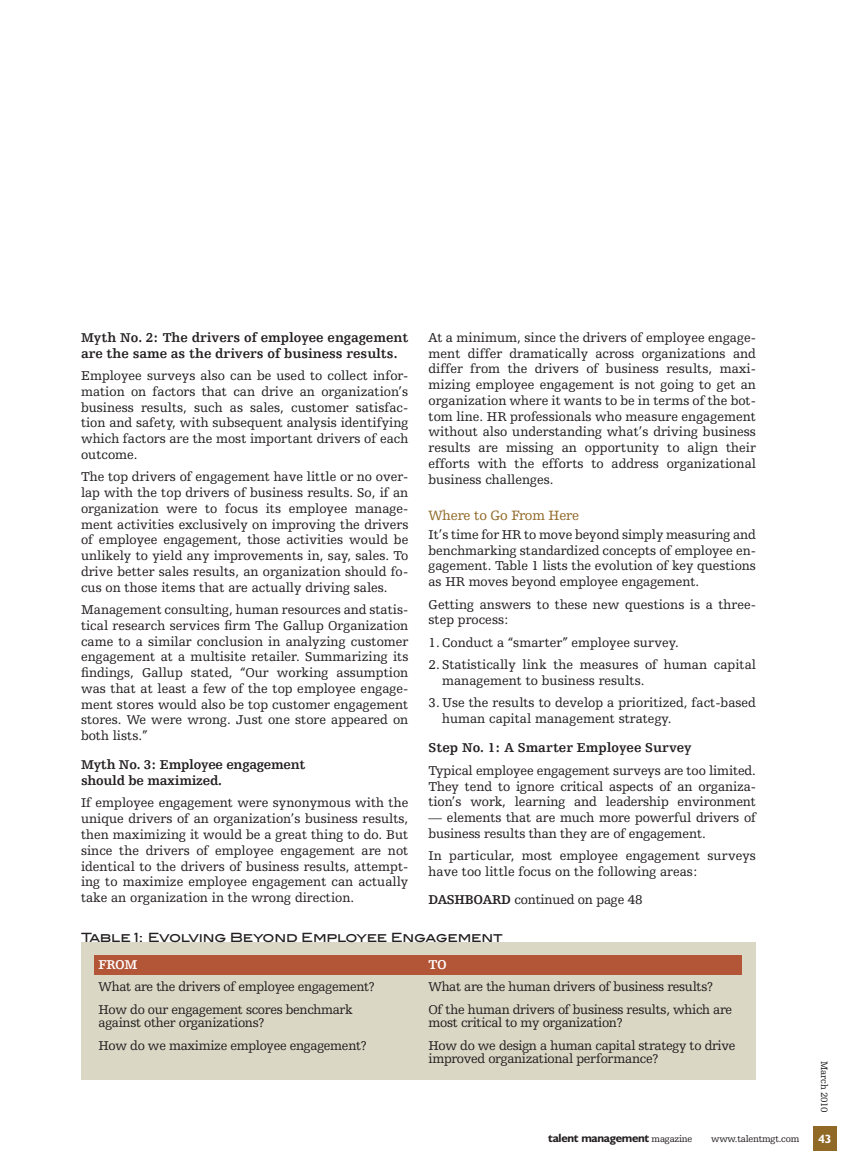
<style>
.page{position:relative;width:864px;height:1175px;background:#fff}
.page>*{position:absolute;margin:0;border:0;box-sizing:border-box;transform-origin:0 0}
.Subhead_-_Within_Cop{font:14.25px "Humanist Slabserif 712 BT";letter-spacing:-.015em;color:#916927}
.Copy{font:13.5px/15.8px "Humanist Slabserif 712 BT";color:#231f20;text-align:justify}
.Copy-2{font:13.5px/13.5px "Humanist Slabserif 712 BT";letter-spacing:-.025em;color:#231f20}
.Copy-3{font:700 13.5px/15.8px "Humanist Slabserif 712 BT";color:#231f20}
.t1{font:700 13.5px "Humanist Slabserif 712 BT";letter-spacing:-.025em;color:#fff}
.t2{font:500 12.75px "Blair ITC";letter-spacing:-.015em;color:#231f20}
.t3{font:700 12px "Humanist 521 BT";letter-spacing:-.025em;color:#231f20}
.t4{font:700 12px "Humanist 521 BT";color:#fff}
.t5{font:9.75px "Humanist Slabserif 712 BT";letter-spacing:-.025em;color:#231f20}
.s1{font-weight:700}
.s2{font-family:"Humanist Slabserif 712 BT";font-weight:400;font-size:9.75px}
</style>
<div class="page">
<div style="left:813px;top:1126px;width:24px;height:24px;background:#916927"></div>
<div style="left:81px;top:941px;width:675px;height:138px;background:#dad8c5"></div>
<div style="left:94px;top:955px;width:648px;height:19px;background:#b35537"></div>
<p class="Copy-3" style="left:81px;top:329px;width:329px">Myth No. 2: The drivers of employee engagement are the same as the drivers of business results.</p>
<p class="Copy" style="left:81px;top:367px;width:329px">Employee surveys also can be used to collect infor&shy;mation on factors that can drive an organization’s business results, such as sales, customer satisfac&shy;tion and safety, with subsequent analysis identifying which factors are the most important drivers of each outcome.</p>
<p class="Copy" style="left:81px;top:468px;width:329px">The top drivers of engagement have little or no over&shy;lap with the top drivers of business results. So, if an organization were to focus its employee manage&shy;ment activities exclusively on improving the drivers of employee engagement, those activities would be unlikely to yield any improvements in, say, sales. To drive better sales results, an organization should fo&shy;cus on those items that are actually driving sales.</p>
<p class="Copy" style="left:81px;top:601px;width:329px">Management consulting, human resources and statis&shy;tical research services firm The Gallup Organization came to a similar conclusion in analyzing customer engagement at a multisite retailer. Summarizing its findings, Gallup stated, “Our working assumption was that at least a few of the top employee engage&shy;ment stores would also be top customer engagement stores. We were wrong. Just one store appeared on both lists.”</p>
<p class="Copy-3" style="left:81px;top:756px;width:226px">Myth No. 3: Employee engagement should be maximized.</p>
<p class="Copy" style="left:81px;top:795px;width:329px">If employee engagement were synonymous with the unique drivers of an organization’s business results, then maximizing it would be a great thing to do. But since the drivers of employee engagement are not identical to the drivers of business results, attempt&shy;ing to maximize employee engagement can actually take an organization in the wrong direction.</p>
<p class="Copy" style="left:429px;top:329px;width:329px">At a minimum, since the drivers of employee engage&shy;ment differ dramatically across organizations and differ from the drivers of business results, maxi&shy;mizing employee engagement is not going to get an organization where it wants to be in terms of the bot&shy;tom line. HR professionals who measure engagement without also understanding what’s driving business results are missing an opportunity to align their efforts with the efforts to address organizational business challenges.</p>
<p class="Subhead_-_Within_Cop" style="left:429px;top:506px;width:152px">Where to Go From Here</p>
<p class="Copy" style="left:429px;top:526px;width:329px">It’s time for HR to move beyond simply measuring and benchmarking standardized concepts of employee en&shy;gagement. Table 1 lists the evolution of key questions as HR moves beyond employee engagement.</p>
<p class="Copy" style="left:429px;top:596px;width:329px">Getting answers to these new questions is a three&shy;step process:</p>
<p class="Copy" style="left:429px;top:634px;width:252px">1. Conduct a “smarter” employee survey.</p>
<p class="Copy" style="left:442px;top:656px;width:315px;text-indent:-14px">2. Statistically link the measures of human capital management to business results.</p>
<p class="Copy" style="left:442px;top:695px;width:315px;text-indent:-14px">3. Use the results to develop a prioritized, fact-based human capital management strategy.</p>
<p class="Copy-3" style="left:429px;top:739px;width:265px">Step No. 1: A Smarter Employee Survey</p>
<p class="Copy" style="left:429px;top:762px;width:329px">Typical employee engagement surveys are too limited.<br>They tend to ignore critical aspects of an organiza&shy;tion’s work, learning and leadership environment</p>
<p class="Copy" style="left:429px;top:809px;width:329px">— elements that are much more powerful drivers of business results than they are of engagement.</p>
<p class="Copy" style="left:429px;top:847px;width:329px">In particular, most employee engagement surveys have too little focus on the following areas:</p>
<p class="Copy" style="left:429px;top:891px;width:215px"><span class="s1">DASHBOARD</span> continued on page 48</p>
<p class="t2" style="left:81px;top:929px;width:423px">Table 1: Evolving Beyond Employee Engagement</p>
<p class="t1" style="left:99px;top:956px;width:40px">FROM</p>
<p class="t1" style="left:429px;top:956px;width:20px">TO</p>
<p class="Copy-2" style="left:99px;top:979px;width:278px">What are the drivers of employee engagement?</p>
<p class="Copy-2" style="left:429px;top:979px;width:286px">What are the human drivers of business results?</p>
<p class="Copy-2" style="left:99px;top:1002px;width:256px">How do our engagement scores benchmark</p>
<p class="Copy-2" style="left:429px;top:1002px;width:305px">Of the human drivers of business results, which are</p>
<p class="Copy-2" style="left:99px;top:1016px;width:167px">against other organizations?</p>
<p class="Copy-2" style="left:429px;top:1016px;width:196px">most critical to my organization?</p>
<p class="Copy-2" style="left:99px;top:1038px;width:270px">How do we maximize employee engagement?</p>
<p class="Copy-2" style="left:429px;top:1038px;width:309px">How do we design a human capital strategy to drive improved organizational performance?</p>
<p class="t5" style="left:830px;top:1061px;width:53px;rotate:90deg">March 2010</p>
<p class="t3" style="left:548px;top:1130px;width:146px">talent management <span class="s2">magazine</span></p>
<p class="t5" style="left:711px;top:1133px;width:90px">www.talentmgt.com</p>
<p class="t4" style="left:819px;top:1131px;width:14px">43</p>
</div>
